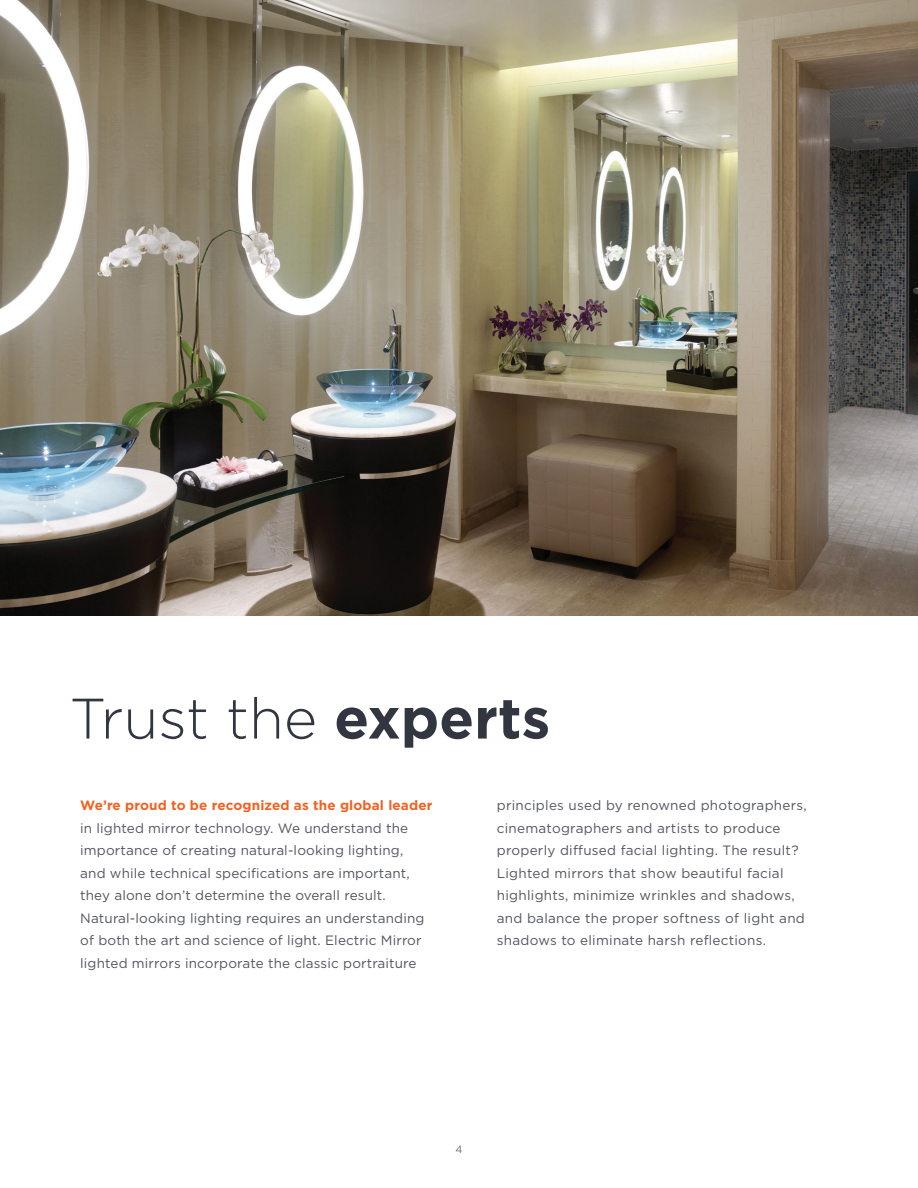
<style>
.page{position:relative;width:918px;height:1188px;background:#fff}
.page>*{position:absolute;margin:0;border:0;box-sizing:border-box;transform-origin:0 0}
.t1{font:300 57px "Gotham";color:#323640}
.t2{font:13.5px/22.5px "Gotham";letter-spacing:.01em;color:#52565f}
.t3{font:300 10.5px "Gotham";color:#323640}
.s1{font-weight:700}
.s2{font-weight:700;color:#f26221}
</style>
<div class="page">
<img style="left:0;top:0;width:918px;height:616px">
<p class="t1" style="left:69px;top:687px;width:482px">Trust the <span class="s1">experts</span></p>
<p class="t2" style="left:80px;top:794px;width:354px"><span class="s2">We’re proud to be recognized as the global leader </span>in lighted mirror technology. We understand the importance of creating natural-looking lighting,<br>and while technical specifications are important, they alone don’t determine the overall result.<br>Natural-looking lighting requires an understanding of both the art and science of light. Electric Mirror lighted mirrors incorporate the classic portraiture</p>
<p class="t2" style="left:497px;top:794px;width:312px">principles used by renowned photographers, cinematographers and artists to produce properly diffused facial lighting. The result?<br>Lighted mirrors that show beautiful facial highlights, minimize wrinkles and shadows, and balance the proper softness of light and shadows to eliminate harsh reflections.</p>
<p class="t3" style="left:456px;top:1144px;width:8px">4</p>
</div>
